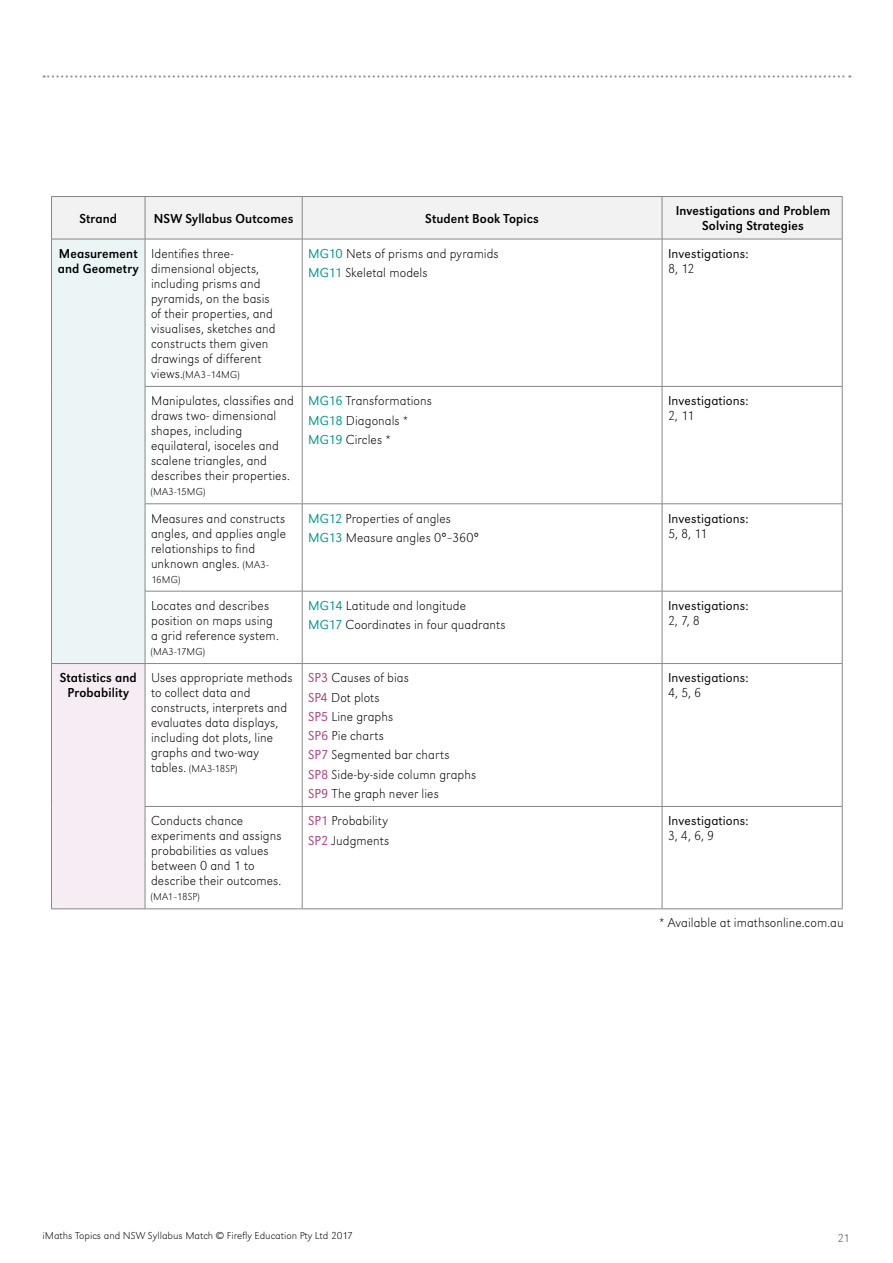
<style>
.page{position:relative;width:893px;height:1263px;background:#fff}
.page>*{position:absolute;margin:0;border:0;box-sizing:border-box;transform-origin:0 0}
.t1{font:13.5px/15px "URW Grotesk T Extr Ligh Wide";letter-spacing:.005em;color:#000;scale:.95 1}
.t2{font:13.5px/15px "URW Grotesk T";letter-spacing:.01em;color:#000;text-align:center;scale:.95 1}
.t3{font:13.5px "URW Grotesk T Ligh Wide";letter-spacing:.005em;color:#000;scale:.95 1}
.t4{font:12px "URW Grotesk T Extr Ligh Wide";color:#575756}
.t5{font:10.5px "URW Grotesk T Extr Ligh Wide";color:#000;scale:.95 1}
.t6{font:10.5px "URW Grotesk T Extr Ligh Wide";color:#000}
.s1{font-size:13.5px}
.s2{font-family:"URW Grotesk T Ligh Wide";color:#009791}
.s3{font-size:10.5px}
.s4{font-family:"URW Grotesk T Ligh Wide";color:#af3b81}
</style>
<div class="page">
<svg style="left:44px;top:75px;width:806px;height:3px"></svg>
<div style="left:52px;top:197px;width:790px;height:42px;background:#f2f2f2"></div>
<div style="left:51px;top:239px;width:94px;height:424px;background:#ebf5f5"></div>
<svg style="left:146px;top:240px;width:696px;height:668px"></svg>
<div style="left:51px;top:663px;width:94px;height:246px;background:#f6edf4"></div>
<hr style="left:51px;top:196px;width:94px;height:1px;background:#878787">
<hr style="left:51px;top:197px;width:1px;height:42px;background:#878787">
<hr style="left:145px;top:196px;width:157px;height:1px;background:#878787">
<hr style="left:145px;top:197px;width:1px;height:42px;background:#878787">
<hr style="left:302px;top:196px;width:360px;height:1px;background:#878787">
<hr style="left:302px;top:197px;width:1px;height:42px;background:#878787">
<hr style="left:662px;top:196px;width:180px;height:1px;background:#878787">
<hr style="left:662px;top:197px;width:1px;height:42px;background:#878787">
<hr style="left:842px;top:197px;width:1px;height:42px;background:#878787">
<hr style="left:51px;top:239px;width:1px;height:147px;background:#878787">
<hr style="left:51px;top:386px;width:1px;height:118px;background:#878787">
<hr style="left:51px;top:504px;width:1px;height:87px;background:#878787">
<hr style="left:51px;top:591px;width:1px;height:72px;background:#878787">
<hr style="left:51px;top:664px;width:1px;height:142px;background:#878787">
<hr style="left:51px;top:806px;width:1px;height:103px;background:#878787">
<hr style="left:145px;top:239px;width:1px;height:147px;background:#878787">
<hr style="left:302px;top:239px;width:1px;height:147px;background:#878787">
<hr style="left:662px;top:239px;width:1px;height:147px;background:#878787">
<hr style="left:842px;top:239px;width:1px;height:147px;background:#878787">
<hr style="left:145px;top:387px;width:1px;height:117px;background:#878787">
<hr style="left:302px;top:387px;width:1px;height:117px;background:#878787">
<hr style="left:662px;top:387px;width:1px;height:117px;background:#878787">
<hr style="left:842px;top:387px;width:1px;height:117px;background:#878787">
<hr style="left:145px;top:504px;width:1px;height:87px;background:#878787">
<hr style="left:302px;top:504px;width:1px;height:87px;background:#878787">
<hr style="left:662px;top:504px;width:1px;height:87px;background:#878787">
<hr style="left:842px;top:504px;width:1px;height:87px;background:#878787">
<hr style="left:145px;top:591px;width:1px;height:72px;background:#878787">
<hr style="left:302px;top:591px;width:1px;height:72px;background:#878787">
<hr style="left:662px;top:591px;width:1px;height:72px;background:#878787">
<hr style="left:842px;top:591px;width:1px;height:72px;background:#878787">
<hr style="left:145px;top:664px;width:1px;height:142px;background:#878787">
<hr style="left:302px;top:664px;width:1px;height:142px;background:#878787">
<hr style="left:662px;top:664px;width:1px;height:142px;background:#878787">
<hr style="left:842px;top:664px;width:1px;height:142px;background:#878787">
<hr style="left:145px;top:807px;width:1px;height:102px;background:#878787">
<hr style="left:302px;top:807px;width:1px;height:102px;background:#878787">
<hr style="left:662px;top:807px;width:1px;height:102px;background:#878787">
<hr style="left:842px;top:807px;width:1px;height:102px;background:#878787">
<hr style="left:51px;top:239px;width:94px;height:1px;background:#878787">
<hr style="left:145px;top:239px;width:157px;height:1px;background:#878787">
<hr style="left:302px;top:239px;width:360px;height:1px;background:#878787">
<hr style="left:662px;top:239px;width:180px;height:1px;background:#878787">
<hr style="left:145px;top:386px;width:157px;height:1px;background:#878787">
<hr style="left:302px;top:386px;width:360px;height:1px;background:#878787">
<hr style="left:662px;top:386px;width:180px;height:1px;background:#878787">
<hr style="left:145px;top:503px;width:157px;height:1px;background:#878787">
<hr style="left:302px;top:503px;width:360px;height:1px;background:#878787">
<hr style="left:662px;top:503px;width:180px;height:1px;background:#878787">
<hr style="left:145px;top:591px;width:157px;height:1px;background:#878787">
<hr style="left:302px;top:591px;width:360px;height:1px;background:#878787">
<hr style="left:662px;top:591px;width:180px;height:1px;background:#878787">
<hr style="left:51px;top:663px;width:94px;height:1px;background:#878787">
<hr style="left:145px;top:663px;width:157px;height:1px;background:#878787">
<hr style="left:302px;top:663px;width:360px;height:1px;background:#878787">
<hr style="left:662px;top:663px;width:180px;height:1px;background:#878787">
<hr style="left:145px;top:806px;width:157px;height:1px;background:#878787">
<hr style="left:302px;top:806px;width:360px;height:1px;background:#878787">
<hr style="left:662px;top:806px;width:180px;height:1px;background:#878787">
<hr style="left:51px;top:908px;width:94px;height:1px;background:#878787">
<hr style="left:145px;top:908px;width:157px;height:1px;background:#878787">
<hr style="left:302px;top:908px;width:360px;height:1px;background:#878787">
<hr style="left:662px;top:908px;width:180px;height:1px;background:#878787">
<p class="t2" style="left:79px;top:211px;width:41px">Strand</p>
<p class="t2" style="left:154px;top:211px;width:149px">NSW Syllabus Outcomes</p>
<p class="t2" style="left:425px;top:211px;width:121px">Student Book Topics</p>
<p class="t2" style="left:676px;top:203px;width:164px">Investigations and Problem<br>Solving Strategies</p>
<p class="t2" style="left:58px;top:246px;width:87px;text-align:left">Measurement and Geometry</p>
<p class="t1" style="left:151px;top:246px;width:133px">Identifies three&shy;dimensional objects, including prisms and pyramids, on the basis of their properties, and visualises, sketches and constructs them given drawings of different</p>
<p class="t5" style="left:151px;top:368px;width:95px"><span class="s1">views.</span>(MA3–14MG)</p>
<p class="t1" style="left:308px;top:244px;width:202px;line-height:19.2px"><span class="s2">MG10</span> Nets of prisms and pyramids<br><span class="s2">MG11</span> Skeletal models</p>
<p class="t3" style="left:668px;top:246px;width:86px">Investigations:</p>
<p class="t1" style="left:668px;top:261px;width:29px">8, 12</p>
<p class="t1" style="left:151px;top:393px;width:152px">Manipulates, classifies and draws two- dimensional shapes, including equilateral, isoceles and scalene triangles, and describes their properties.</p>
<p class="t5" style="left:151px;top:486px;width:59px">(MA3-15MG)</p>
<p class="t1" style="left:151px;top:511px;width:144px">Measures and constructs angles, and applies angle relationships to find unknown angles. <span class="s3">(MA3-</span></p>
<p class="t5" style="left:151px;top:573px;width:32px">16MG)</p>
<p class="t1" style="left:151px;top:598px;width:136px">Locates and describes position on maps using a grid reference system.</p>
<p class="t5" style="left:151px;top:646px;width:58px">(MA3-17MG)</p>
<p class="t2" style="left:60px;top:670px;width:83px">Statistics and<br>Probability</p>
<p class="t1" style="left:151px;top:670px;width:151px">Uses appropriate methods to collect data and constructs, interprets and evaluates data displays, including dot plots, line graphs and two-way</p>
<p class="t5" style="left:151px;top:763px;width:93px"><span class="s1">tables.</span> (MA3-18SP)</p>
<p class="t1" style="left:151px;top:813px;width:139px">Conducts chance experiments and assigns probabilities as values between 0 and 1 to describe their outcomes.</p>
<p class="t5" style="left:151px;top:891px;width:53px">(MA1–18SP)</p>
<p class="t1" style="left:308px;top:391px;width:132px;line-height:19.2px"><span class="s2">MG16</span> Transformations<br><span class="s2">MG18</span> Diagonals *<br><span class="s2">MG19</span> Circles *</p>
<p class="t3" style="left:668px;top:393px;width:86px">Investigations:</p>
<p class="t1" style="left:668px;top:408px;width:29px">2, 11</p>
<p class="t1" style="left:308px;top:509px;width:181px;line-height:19.2px"><span class="s2">MG12</span> Properties of angles<br><span class="s2">MG13</span> Measure angles 0°–360°</p>
<p class="t3" style="left:668px;top:510px;width:86px">Investigations:</p>
<p class="t1" style="left:668px;top:526px;width:43px">5, 8, 11</p>
<p class="t1" style="left:308px;top:596px;width:209px;line-height:19.2px"><span class="s2">MG14</span> Latitude and longitude<br><span class="s2">MG17</span> Coordinates in four quadrants</p>
<p class="t3" style="left:668px;top:598px;width:86px">Investigations:</p>
<p class="t1" style="left:668px;top:613px;width:35px">2, 7, 8</p>
<p class="t1" style="left:308px;top:668px;width:178px;line-height:19.2px"><span class="s4">SP3</span> Causes of bias<br><span class="s4">SP4</span> Dot plots<br><span class="s4">SP5</span> Line graphs<br><span class="s4">SP6</span> Pie charts<br><span class="s4">SP7</span> Segmented bar charts<br><span class="s4">SP8</span> Side-by-side column graphs<br><span class="s4">SP9</span> The graph never lies</p>
<p class="t3" style="left:668px;top:670px;width:86px">Investigations:</p>
<p class="t1" style="left:668px;top:685px;width:37px">4, 5, 6</p>
<p class="t1" style="left:308px;top:811px;width:87px;line-height:19.2px"><span class="s4">SP1</span> Probability<br><span class="s4">SP2</span> Judgments</p>
<p class="t3" style="left:668px;top:813px;width:86px">Investigations:</p>
<p class="t1" style="left:668px;top:828px;width:50px">3, 4, 6, 9</p>
<p class="t1" style="left:659px;top:915px;width:196px">* Available at imathsonline.com.au</p>
<p class="t6" style="left:43px;top:1229px;width:312px">iMaths Topics and NSW Syllabus Match © Firefly Education Pty Ltd 2017</p>
<p class="t4" style="left:837px;top:1231px;width:14px">21</p>
</div>
